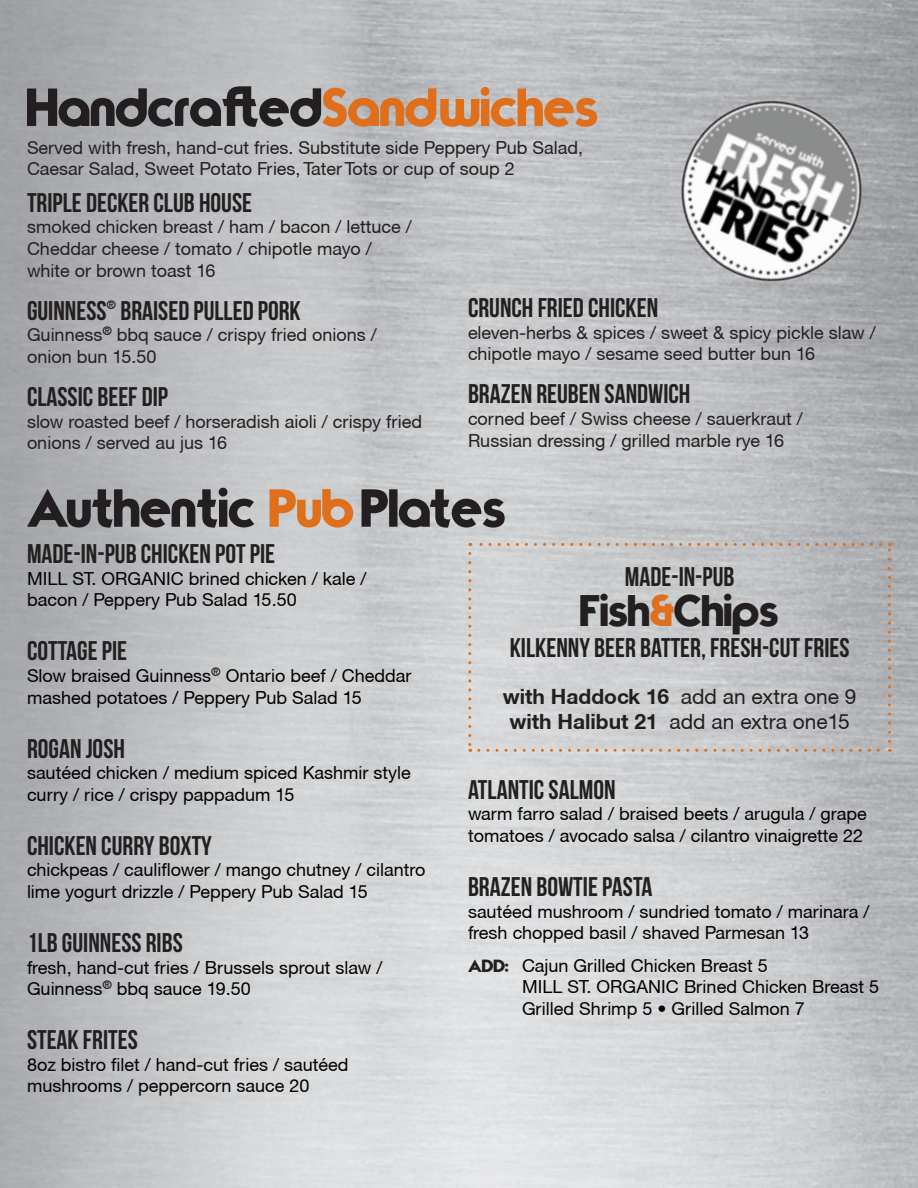
<style>
.page{position:relative;width:918px;height:1188px;background:#fff}
.page>*{position:absolute;margin:0;border:0;box-sizing:border-box;transform-origin:0 0}
.t1{font:54px "Typo Graphica";color:#231f20}
.t2{font:45px "Typo Graphica";color:#231f20}
.t3{font:27px "Bebas Neue";color:#231f20}
.t4{font:21px/25.2px "Helvetica Neue CE";color:#231f20;text-align:center}
.t5{font:18px/21.6px "Helvetica Neue CE";color:#000}
.t6{font:18px/21.6px "Helvetica Neue CE";color:#231f20}
.t7{font:500 condensed 12px "Helvetica Neue LT";color:#231f20}
.s1{color:#e06f1c}
.s2{font-weight:700}
.s3{font-family:"Typo Graphica";color:#231f20}
</style>
<div class="page">
<img style="left:0;top:0;width:918px;height:1188px">
<img style="left:634px;top:54px;width:274px;height:274px">
<svg style="left:468px;top:553px;width:3px;height:199px"></svg>
<svg style="left:479px;top:749px;width:412px;height:3px"></svg>
<svg style="left:888px;top:543px;width:3px;height:198px"></svg>
<svg style="left:470px;top:543px;width:411px;height:3px"></svg>
<h1 class="t1" style="left:27px;top:72px;width:573px">Handcrafted<span class="s1">Sandwiches</span></h1>
<p class="t6" style="left:27px;top:137px;width:558px">Served with fresh, hand-cut fries. Substitute side Peppery Pub Salad,<br>Caesar Salad, Sweet Potato Fries, Tater Tots or cup of soup 2</p>
<h3 class="t3" style="left:27px;top:188px;width:227px">TRIPLE DECKER CLUB HOUSE</h3>
<p class="t6" style="left:27px;top:216px;width:386px">smoked chicken breast / ham / bacon / lettuce /<br>Cheddar cheese / tomato / chipotle mayo / white or brown toast 16</p>
<h3 class="t3" style="left:27px;top:296px;width:81px">GUINNESS</h3>
<p class="t7" style="left:107px;top:298px;width:11px">®</p>
<h3 class="t3" style="left:120px;top:296px;width:182px">BRAISED PULLED PORK</h3>
<p class="t6" style="left:27px;top:324px;width:351px">Guinness<sup>®</sup> bbq sauce / crispy fried onions / onion bun 15.50</p>
<h3 class="t3" style="left:27px;top:382px;width:143px">CLASSIC BEEF DIP</h3>
<p class="t6" style="left:27px;top:411px;width:397px">slow roasted beef / horseradish aioli / crispy fried onions / served au jus 16</p>
<h3 class="t3" style="left:468px;top:293px;width:192px">CRUNCH FRIED CHICKEN</h3>
<p class="t6" style="left:468px;top:322px;width:409px">eleven-herbs &amp; spices / sweet &amp; spicy pickle slaw / chipotle mayo / sesame seed butter bun 16</p>
<h3 class="t3" style="left:468px;top:379px;width:224px">BRAZEN REUBEN SANDWICH</h3>
<p class="t6" style="left:468px;top:408px;width:336px">corned beef / Swiss cheese / sauerkraut /<br>Russian dressing / grilled marble rye 16</p>
<h1 class="t1" style="left:27px;top:473px;width:481px">Authentic <span class="s1">Pub</span> Plates</h1>
<h3 class="t3" style="left:27px;top:539px;width:250px">MADE-IN-PUB CHICKEN POT PIE</h3>
<p class="t5" style="left:27px;top:568px;width:341px">MILL ST. ORGANIC brined chicken / kale / bacon / Peppery Pub Salad 15.50</p>
<h3 class="t3" style="left:27px;top:636px;width:102px">COTTAGE PIE</h3>
<p class="t5" style="left:27px;top:665px;width:386px">Slow braised Guinness<sup>®</sup> Ontario beef / Cheddar mashed potatoes / Peppery Pub Salad 15</p>
<h3 class="t3" style="left:27px;top:733px;width:99px">ROGAN JOSH</h3>
<p class="t5" style="left:27px;top:762px;width:385px">sautéed chicken / medium spiced Kashmir style curry / rice / crispy pappadum 15</p>
<h3 class="t3" style="left:27px;top:831px;width:186px">CHICKEN CURRY BOXTY</h3>
<p class="t5" style="left:27px;top:859px;width:400px">chickpeas / cauliflower / mango chutney / cilantro lime yogurt drizzle / Peppery Pub Salad 15</p>
<h3 class="t3" style="left:27px;top:928px;width:157px">1LB GUINNESS RIBS</h3>
<p class="t5" style="left:27px;top:957px;width:357px">fresh, hand-cut fries / Brussels sprout slaw /<br>Guinness<sup>®</sup> bbq sauce 19.50</p>
<h3 class="t3" style="left:27px;top:1025px;width:112px">STEAK FRITES</h3>
<p class="t5" style="left:27px;top:1054px;width:323px">8oz bistro filet / hand-cut fries / sautéed mushrooms / peppercorn sauce 20</p>
<h3 class="t3" style="left:625px;top:562px;width:111px">MADE-IN-PUB</h3>
<h2 class="t2" style="left:580px;top:581px;width:200px">Fish<span class="s1">&amp;</span>Chips</h2>
<h3 class="t3" style="left:510px;top:633px;width:341px">KILKENNY BEER BATTER, FRESH-CUT FRIES</h3>
<p class="t4" style="left:503px;top:684px;width:355px"><span class="s2">with Haddock 16</span> add an extra one 9 <span class="s2">with Halibut 21</span> add an extra one15</p>
<h3 class="t3" style="left:468px;top:775px;width:149px">ATLANTIC SALMON</h3>
<p class="t5" style="left:468px;top:803px;width:400px">warm farro salad / braised beets / arugula / grape tomatoes / avocado salsa / cilantro vinaigrette 22</p>
<h3 class="t3" style="left:468px;top:872px;width:186px">BRAZEN BOWTIE PASTA</h3>
<p class="t5" style="left:468px;top:900px;width:403px">sautéed mushroom / sundried tomato / marinara / fresh chopped basil / shaved Parmesan 13</p>
<p class="t5" style="left:522px;top:954px;width:359px;text-indent:-54px"><span class="s3">ADD:</span> Cajun Grilled Chicken Breast 5<br>MILL ST. ORGANIC Brined Chicken Breast 5<br>Grilled Shrimp 5 • Grilled Salmon 7</p>
</div>
